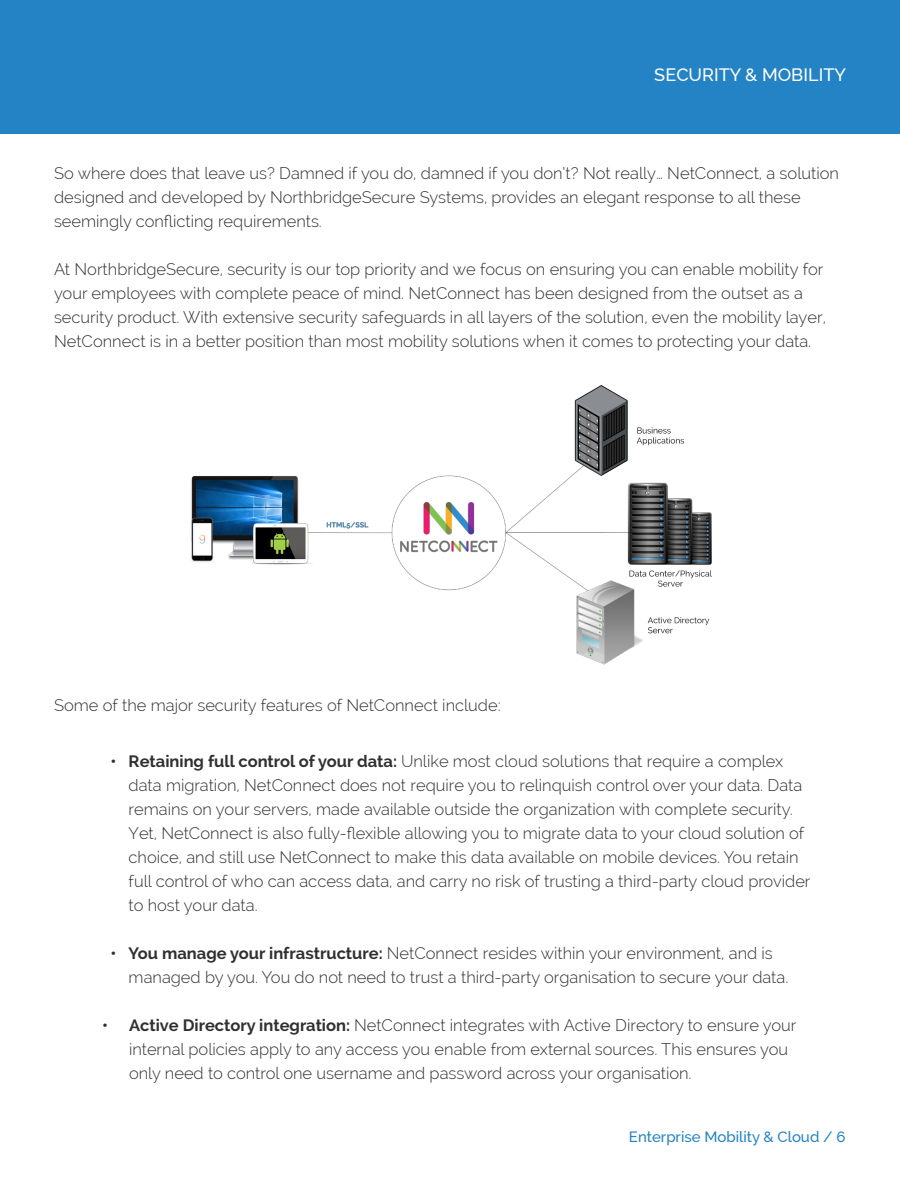
<style>
.page{position:relative;width:900px;height:1200px;background:#fff}
.page>*{position:absolute;margin:0;border:0;box-sizing:border-box;transform-origin:0 0}
.t1{font:500 18px "Raleway";color:#fff}
.t2{font:300 16.5px/24px "Raleway";color:#313030}
.t3{font:500 15px "Raleway";color:#2483c5}
.s1{font-weight:700}
</style>
<div class="page">
<div style="left:0;top:0;width:900px;height:134px;background:#2483c5"></div>
<img style="left:191px;top:386px;width:521px;height:279px">
<p class="t1" style="left:654px;top:64px;width:193px">SECURITY &amp; MOBILITY</p>
<p class="t2" style="left:54px;top:161px;width:786px">So where does that leave us? Damned if you do, damned if you don’t? Not really… NetConnect, a solution designed and developed by NorthbridgeSecure Systems, provides an elegant response to all these seemingly conflicting requirements.</p>
<p class="t2" style="left:54px;top:257px;width:773px">At NorthbridgeSecure, security is our top priority and we focus on ensuring you can enable mobility for your employees with complete peace of mind. NetConnect has been designed from the outset as a security product. With extensive security safeguards in all layers of the solution, even the mobility layer, NetConnect is in a better position than most mobility solutions when it comes to protecting your data.</p>
<p class="t2" style="left:54px;top:693px;width:448px">Some of the major security features of NetConnect include:</p>
<p class="t2" style="left:129px;top:749px;width:683px;text-indent:-18px"><span class="s1">• Retaining full control of your data:</span> Unlike most cloud solutions that require a complex data migration, NetConnect does not require you to relinquish control over your data. Data remains on your servers, made available outside the organization with complete security.<br>Yet, NetConnect is also fully-flexible allowing you to migrate data to your cloud solution of choice, and still use NetConnect to make this data available on mobile devices. You retain full control of who can access data, and carry no risk of trusting a third-party cloud provider to host your data.</p>
<p class="t2" style="left:129px;top:941px;width:661px;text-indent:-18px"><span class="s1">• You manage your infrastructure:</span> NetConnect resides within your environment, and is managed by you. You do not need to trust a third-party organisation to secure your data.</p>
<p class="t2" style="left:129px;top:1013px;width:669px;text-indent:-27px"><span class="s1">• Active Directory integration:</span> NetConnect integrates with Active Directory to ensure your internal policies apply to any access you enable from external sources. This ensures you only need to control one username and password across your organisation.</p>
<p class="t3" style="left:629px;top:1128px;width:218px">Enterprise Mobility &amp; Cloud / 6</p>
</div>
